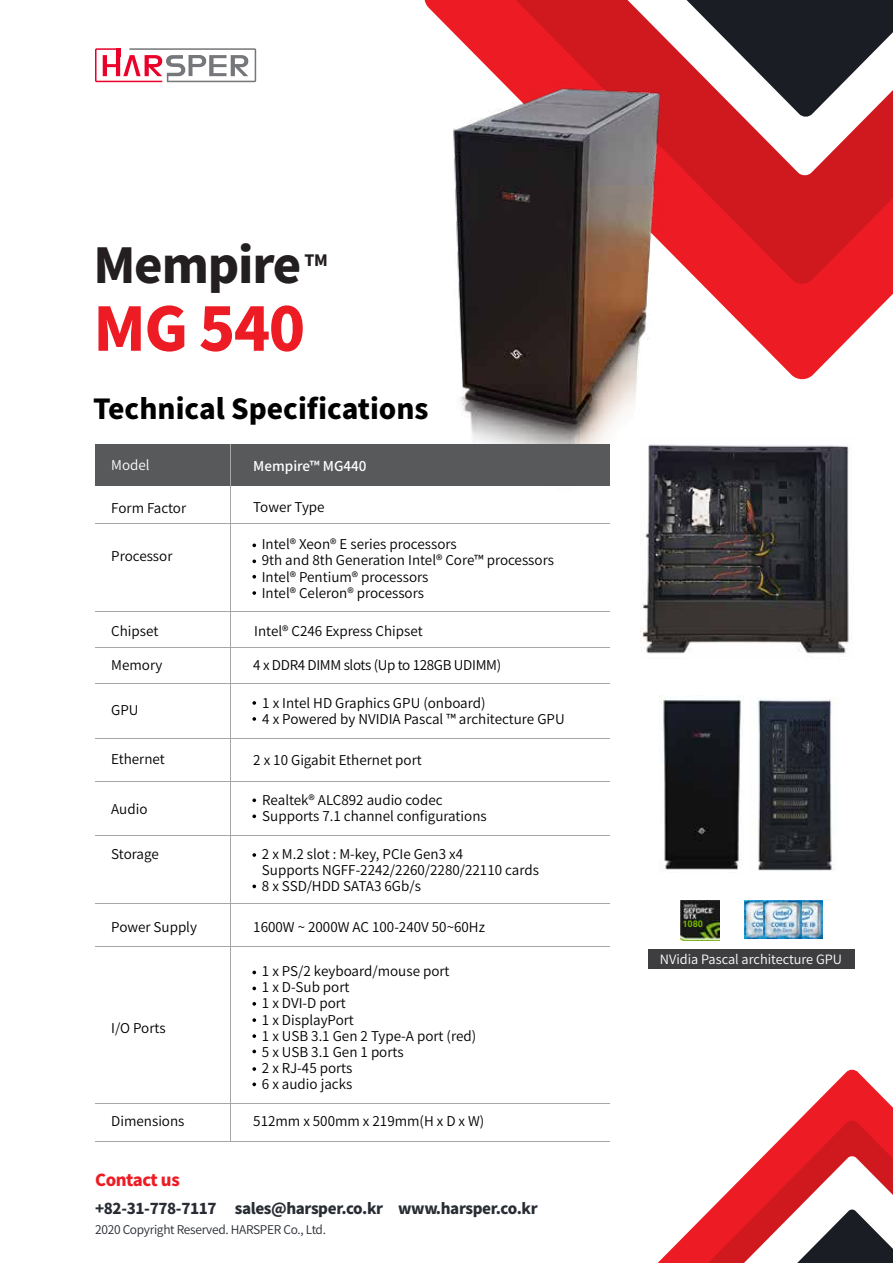
<style>
.page{position:relative;width:893px;height:1263px;background:#fff}
.page>*{position:absolute;margin:0;border:0;box-sizing:border-box;transform-origin:0 0}
.t1{font:900 59.85px "Noto Sans CJ Kkr";color:#ed1c24}
.t2{font:900 48px "Noto Sans CJ Kkr";letter-spacing:-.025em;color:#231f20}
.t3{font:900 27.6px "Noto Sans CJ Kkr";color:#000}
.t4{font:900 16.5px "Noto Sans CJ Kkr";letter-spacing:-.025em;color:#ed1c24}
.t5{font:900 15.6px "Noto Sans CJ Kkr";color:#231f20}
.t6{font:900 15px "Noto Sans CJ Kkr";letter-spacing:-.025em;color:#282c33}
.t7{font:600 13.5px/16.2px "Noto Sans CJ Kkr";color:#000}
.t8{font:600 13.5px "Noto Sans CJ Kkr";letter-spacing:-.025em;color:#000}
.t9{font:500 13.5px "Noto Sans CJ Kkr";color:#fff}
.t10{font:600 13.5px "Noto Sans CJ Kkr";color:#fff}
.t11{font:600 12.75px "Noto Sans CJ Kkr";color:#fff}
.t12{font:600 12px "Noto Sans CJ Kkr";letter-spacing:-.025em;color:#282c33}
.t13{font:8.4px "H2 gtr E";color:#77b900}
</style>
<div class="page">
<svg style="left:424px;top:0;width:469px;height:380px"></svg>
<svg style="left:506px;top:0;width:387px;height:284px;background:#dd1c24"></svg>
<svg style="left:614px;top:0;width:279px;height:176px;fill:#d0181f"></svg>
<svg style="left:677px;top:0;width:216px;height:118px"></svg>
<svg style="left:657px;top:1069px;width:236px;height:194px"></svg>
<svg style="left:694px;top:1120px;width:199px;height:143px"></svg>
<hr style="left:95px;top:611px;width:515px;height:1px;background:#a6a6a5">
<hr style="left:95px;top:523px;width:515px;height:1px;background:#a6a6a5">
<hr style="left:95px;top:835px;width:515px;height:1px;background:#a6a6a5">
<hr style="left:95px;top:903px;width:515px;height:1px;background:#a6a6a5">
<hr style="left:95px;top:946px;width:515px;height:1px;background:#a6a6a5">
<hr style="left:95px;top:1103px;width:515px;height:1px;background:#a6a6a5">
<hr style="left:95px;top:1141px;width:515px;height:1px;background:#a6a6a5">
<hr style="left:230px;top:487px;width:1px;height:655px;background:#a6a6a5">
<hr style="left:95px;top:781px;width:515px;height:1px;background:#a6a6a5">
<hr style="left:95px;top:738px;width:515px;height:1px;background:#a6a6a5">
<hr style="left:95px;top:683px;width:515px;height:1px;background:#a6a6a5">
<hr style="left:95px;top:647px;width:515px;height:1px;background:#a6a6a5">
<img style="left:640px;top:445px;width:212px;height:209px">
<img style="left:680px;top:900px;width:40px;height:40px">
<img style="left:802px;top:900px;width:21px;height:39px">
<img style="left:744px;top:900px;width:19px;height:39px">
<img style="left:763px;top:900px;width:39px;height:39px">
<div style="left:649px;top:949px;width:206px;height:20px;background:#3e3e40"></div>
<img style="left:659px;top:695px;width:82px;height:175px">
<img style="left:757px;top:698px;width:79px;height:173px">
<img style="left:436px;top:82px;width:241px;height:409px">
<div style="left:95px;top:445px;width:515px;height:41px;background:#58595b"></div>
<hr style="left:230px;top:445px;width:1px;height:41px;background:#a6a6a5">
<svg style="left:95px;top:48px;width:161px;height:34px"></svg>
<svg style="left:252px;top:853px;width:4px;height:4px"></svg>
<svg style="left:252px;top:798px;width:4px;height:4px"></svg>
<svg style="left:252px;top:814px;width:4px;height:4px"></svg>
<svg style="left:252px;top:701px;width:4px;height:4px"></svg>
<svg style="left:252px;top:717px;width:4px;height:4px"></svg>
<svg style="left:252px;top:884px;width:4px;height:4px"></svg>
<svg style="left:252px;top:971px;width:4px;height:3px"></svg>
<svg style="left:252px;top:987px;width:4px;height:3px"></svg>
<svg style="left:252px;top:1002px;width:4px;height:4px"></svg>
<svg style="left:252px;top:1018px;width:4px;height:4px"></svg>
<svg style="left:252px;top:543px;width:4px;height:4px"></svg>
<svg style="left:252px;top:559px;width:4px;height:4px"></svg>
<svg style="left:252px;top:575px;width:4px;height:3px"></svg>
<svg style="left:252px;top:591px;width:4px;height:4px"></svg>
<svg style="left:252px;top:1034px;width:4px;height:4px"></svg>
<svg style="left:252px;top:1050px;width:4px;height:3px"></svg>
<svg style="left:252px;top:1067px;width:4px;height:4px"></svg>
<svg style="left:252px;top:1082px;width:4px;height:4px"></svg>
<h2 class="t2" style="left:93px;top:238px;width:210px">Mempire</h2>
<h1 class="t1" style="left:93px;top:295px;width:213px">MG 540</h1>
<p class="t5" style="left:305px;top:252px;width:25px">TM</p>
<h3 class="t3" style="left:93px;top:393px;width:337px">Technical Specifications</h3>
<p class="t10" style="left:111px;top:457px;width:40px">Model</p>
<p class="t9" style="left:253px;top:459px;width:115px">Mempire™ MG440</p>
<p class="t7" style="left:111px;top:501px;width:76px">Form Factor</p>
<p class="t7" style="left:253px;top:499px;width:73px">Tower Type</p>
<p class="t7" style="left:111px;top:549px;width:63px">Processor</p>
<p class="t7" style="left:262px;top:536px;width:294px">Intel® Xeon® E series processors<br>9th and 8th Generation Intel® Core™ processors Intel® Pentium® processors<br>Intel® Celeron® processors</p>
<p class="t7" style="left:111px;top:623px;width:49px">Chipset</p>
<p class="t7" style="left:254px;top:623px;width:170px">Intel® C246 Express Chipset</p>
<p class="t7" style="left:111px;top:657px;width:53px">Memory</p>
<p class="t8" style="left:253px;top:657px;width:249px">4 x DDR4 DIMM slots (Up to 128GB UDIMM)</p>
<p class="t7" style="left:111px;top:702px;width:29px">GPU</p>
<p class="t7" style="left:262px;top:695px;width:304px">1 x Intel HD Graphics GPU (onboard)<br>4 x Powered by NVIDIA Pascal ™ architecture GPU</p>
<p class="t7" style="left:111px;top:751px;width:55px">Ethernet</p>
<p class="t7" style="left:253px;top:752px;width:170px">2 x 10 Gigabit Ethernet port</p>
<p class="t7" style="left:111px;top:801px;width:38px">Audio</p>
<p class="t7" style="left:262px;top:792px;width:226px">Realtek® ALC892 audio codec<br>Supports 7.1 channel configurations</p>
<p class="t7" style="left:111px;top:846px;width:49px">Storage</p>
<p class="t7" style="left:262px;top:846px;width:278px">2 x M.2 slot : M-key, PCIe Gen3 x4<br>Supports NGFF-2242/2260/2280/22110 cards<br>8 x SSD/HDD SATA3 6Gb/s</p>
<p class="t7" style="left:111px;top:919px;width:87px">Power Supply</p>
<p class="t7" style="left:253px;top:919px;width:233px">1600W ~ 2000W AC 100-240V 50~60Hz</p>
<p class="t7" style="left:111px;top:1020px;width:56px">I/O Ports</p>
<p class="t7" style="left:262px;top:963px;width:216px">1 x PS/2 keyboard/mouse port<br>1 x D-Sub port<br>1 x DVI-D port<br>1 x DisplayPort<br>1 x USB 3.1 Gen 2 Type-A port (red)<br>5 x USB 3.1 Gen 1 ports<br>2 x RJ-45 ports<br>6 x audio jacks</p>
<p class="t7" style="left:111px;top:1113px;width:75px">Dimensions</p>
<p class="t7" style="left:253px;top:1113px;width:233px">512mm x 500mm x 219mm(H x D x W)</p>
<p class="t4" style="left:95px;top:1171px;width:86px">Contact us</p>
<p class="t6" style="left:95px;top:1200px;width:444px">+82-31-778-7117 sales@harsper.co.kr www.harsper.co.kr</p>
<p class="t12" style="left:95px;top:1223px;width:232px">2020 Copyright Reserved. HARSPER Co., Ltd.</p>
<p class="t13" style="left:683px;top:920px;width:22px">1080</p>
<p class="t11" style="left:660px;top:952px;width:184px">NVidia Pascal architecture GPU</p>
</div>
